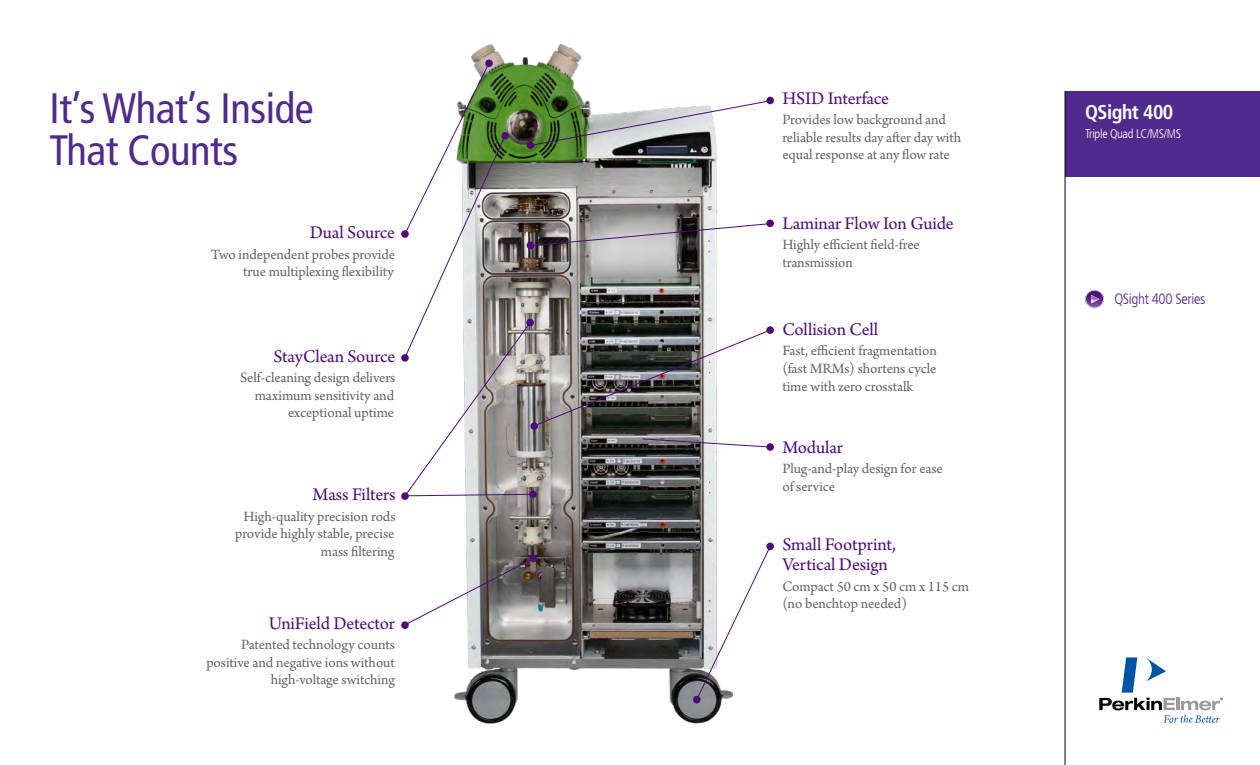
<style>
.page{position:relative;width:1260px;height:765px;background:#fff}
.page>*{position:absolute;margin:0;border:0;box-sizing:border-box;transform-origin:0 0}
.t1{font:condensed 42.5px/42.5px "Frutiger LT Com";letter-spacing:-.01em;color:#512b8b}
.t2{font:700 condensed 20px "Frutiger LT Com";letter-spacing:-.025em;color:#fff}
.t3{font:18.75px/20px "Arno Pro";letter-spacing:-.005em;color:#4f0b7b}
.t4{font:15px/17.5px "Arno Pro";letter-spacing:-.005em;color:#636466;text-align:right}
.t5{font:300 condensed 15px "Frutiger LT Com";letter-spacing:-.025em;color:#512b8b}
.t6{font:300 condensed 12.5px "Frutiger LT Com";letter-spacing:-.025em;color:#fff}
</style>
<div class="page">
<div style="left:1065px;top:91px;width:195px;height:85px;background:#512b8b"></div>
<hr style="left:1065px;top:91px;width:1px;height:674px;background:#000">
<svg style="left:1099px;top:657px;width:123px;height:66px"></svg>
<img style="left:454px;top:43px;width:268px;height:681px">
<svg style="left:696px;top:546px;width:75px;height:155px"></svg>
<svg style="left:408px;top:557px;width:127px;height:69px"></svg>
<div style="left:485px;top:60px;width:8px;height:7px;background:#4f0b7b;border-radius:50%"></div>
<div style="left:766px;top:97px;width:8px;height:7px;background:#4f0b7b;border-radius:50%"></div>
<div style="left:766px;top:220px;width:8px;height:7px;background:#4f0b7b;border-radius:50%"></div>
<svg style="left:766px;top:326px;width:8px;height:8px"></svg>
<svg style="left:766px;top:443px;width:8px;height:8px"></svg>
<div style="left:766px;top:543px;width:8px;height:7px;background:#4f0b7b;border-radius:50%"></div>
<div style="left:529px;top:554px;width:8px;height:8px;background:#4f0b7b;border-radius:50%"></div>
<div style="left:693px;top:696px;width:8px;height:7px;background:#4f0b7b;border-radius:50%"></div>
<img style="left:406px;top:63px;width:365px;height:434px">
<div style="left:401px;top:230px;width:8px;height:8px;background:#4f0b7b;border-radius:50%"></div>
<div style="left:401px;top:354px;width:8px;height:8px;background:#4f0b7b;border-radius:50%"></div>
<div style="left:401px;top:492px;width:8px;height:8px;background:#4f0b7b;border-radius:50%"></div>
<div style="left:401px;top:621px;width:8px;height:8px;background:#4f0b7b;border-radius:50%"></div>
<svg style="left:1085px;top:290px;width:19px;height:18px"></svg>
<svg style="left:1086px;top:290px;width:17px;height:18px"></svg>
<svg style="left:1086px;top:291px;width:17px;height:16px"></svg>
<svg style="left:1091px;top:295px;width:8px;height:8px"></svg>
<h1 class="t1" style="left:49px;top:87px;width:266px">It’s What’s Inside<br>That Counts</h1>
<p class="t3" style="left:310px;top:224px;width:87px">Dual Source</p>
<p class="t4" style="left:211px;top:246px;width:186px">Two independent probes provide true multiplexing flexibility</p>
<p class="t3" style="left:273px;top:347px;width:123px">StayClean Source</p>
<p class="t4" style="left:240px;top:370px;width:157px">Self-cleaning design delivers maximum sensitivity and exceptional uptime</p>
<p class="t3" style="left:313px;top:486px;width:84px">Mass Filters</p>
<p class="t4" style="left:235px;top:508px;width:162px">High-quality precision rods provide highly stable, precise mass filtering</p>
<p class="t3" style="left:269px;top:614px;width:128px">UniField Detector</p>
<p class="t4" style="left:206px;top:637px;width:190px">Patented technology counts positive and negative ions without high-voltage switching</p>
<p class="t3" style="left:782px;top:89px;width:108px">HSID Interface</p>
<p class="t4" style="left:782px;top:112px;width:180px;text-align:left">Provides low background and reliable results day after day with equal response at any flow rate</p>
<p class="t3" style="left:782px;top:214px;width:173px">Laminar Flow Ion Guide</p>
<p class="t4" style="left:782px;top:237px;width:139px;text-align:left">Highly efficient field-free transmission</p>
<p class="t3" style="left:782px;top:320px;width:97px">Collision Cell</p>
<p class="t4" style="left:782px;top:343px;width:156px;text-align:justify">Fast, efficient fragmentation (fast MRMs) shortens cycle time with zero crosstalk</p>
<p class="t3" style="left:782px;top:438px;width:62px">Modular</p>
<p class="t4" style="left:782px;top:461px;width:162px;text-align:left">Plug-and-play design for ease of service</p>
<p class="t3" style="left:782px;top:535px;width:115px">Small Footprint,<br>Vertical Design</p>
<p class="t4" style="left:782px;top:578px;width:188px;text-align:left">Compact 50 cm x 50 cm x 115 cm (no benchtop needed)</p>
<h2 class="t2" style="left:1085px;top:100px;width:90px">QSight 400</h2>
<p class="t6" style="left:1085px;top:127px;width:97px">Triple Quad LC/MS/MS</p>
<p class="t5" style="left:1114px;top:290px;width:92px">QSight 400 Series</p>
</div>
